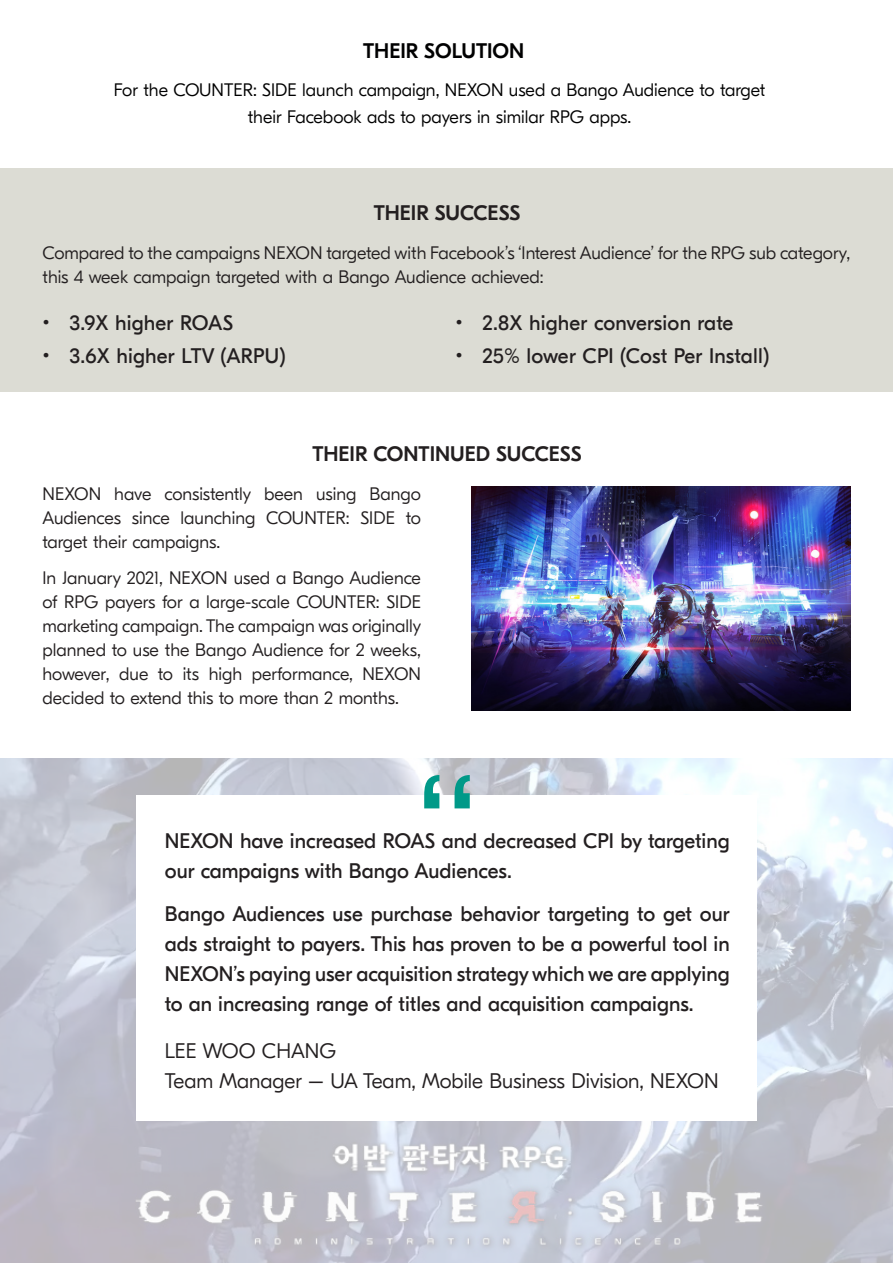
<style>
.page{position:relative;width:893px;height:1263px;background:#fff}
.page>*{position:absolute;margin:0;border:0;box-sizing:border-box;transform-origin:0 0}
.t1{font:126px "Lucida Sans Typewriter";color:#098}
.t2{font:21px/30px "GT Eesti Pro Display";color:#231f20}
.t3{font:300 21px "GT Eesti Pro Display";color:#231f20}
.t4{font:500 21px "GT Eesti Pro Display";color:#231f20}
.t5{font:500 21px "GT Eesti Pro Display";color:#000001}
.t6{font:300 18px/24px "GT Eesti Pro Display";color:#231f20;text-align:justify}
.t7{font:300 18px/27px "GT Eesti Pro Display";color:#000001;text-align:center}
</style>
<div class="page">
<div style="left:0;top:168px;width:893px;height:223px;background:#dcdcd4"></div>
<img style="left:0;top:758px;width:893px;height:505px">
<div style="left:136px;top:795px;width:620px;height:326px;background:#fff"></div>
<img style="left:471px;top:487px;width:379px;height:223px">
<p class="t5" style="left:363px;top:39px;width:163px">THEIR SOLUTION</p>
<p class="t7" style="left:114px;top:77px;width:653px">For the COUNTER: SIDE launch campaign, NEXON used a Bango Audience to target their Facebook ads to payers in similar RPG apps.</p>
<p class="t4" style="left:374px;top:202px;width:148px">THEIR SUCCESS</p>
<p class="t6" style="left:43px;top:241px;width:809px">Compared to the campaigns NEXON targeted with Facebook’s ‘Interest Audience’ for the RPG sub category, this 4 week campaign targeted with a Bango Audience achieved:</p>
<p class="t2" style="left:43px;top:309px;width:192px">• 3.9X higher ROAS</p>
<p class="t2" style="left:43px;top:341px;width:245px">• 3.6X higher LTV (ARPU)</p>
<p class="t2" style="left:455px;top:309px;width:279px">• 2.8X higher conversion rate</p>
<p class="t2" style="left:455px;top:341px;width:315px">• 25% lower CPI (Cost Per Install)</p>
<p class="t4" style="left:312px;top:443px;width:271px">THEIR CONTINUED SUCCESS</p>
<p class="t6" style="left:43px;top:482px;width:380px">NEXON have consistently been using Bango Audiences since launching COUNTER: SIDE to target their campaigns.</p>
<p class="t6" style="left:43px;top:567px;width:380px">In January 2021, NEXON used a Bango Audience of RPG payers for a large-scale COUNTER: SIDE marketing campaign. The campaign was originally planned to use the Bango Audience for 2 weeks, however, due to its high performance, NEXON decided to extend this to more than 2 months.</p>
<p class="t1" style="left:409px;top:755px;width:77px">“</p>
<p class="t2" style="left:165px;top:826px;width:566px">NEXON have increased ROAS and decreased CPI by targeting our campaigns with Bango Audiences.</p>
<p class="t2" style="left:165px;top:899px;width:566px;text-align:justify">Bango Audiences use purchase behavior targeting to get our ads straight to payers. This has proven to be a powerful tool in NEXON’s paying user acquisition strategy which we are applying to an increasing range of titles and acquisition campaigns.</p>
<p class="t3" style="left:165px;top:1039px;width:173px">LEE WOO CHANG</p>
<p class="t3" style="left:165px;top:1069px;width:555px">Team Manager – UA Team, Mobile Business Division, NEXON</p>
</div>
